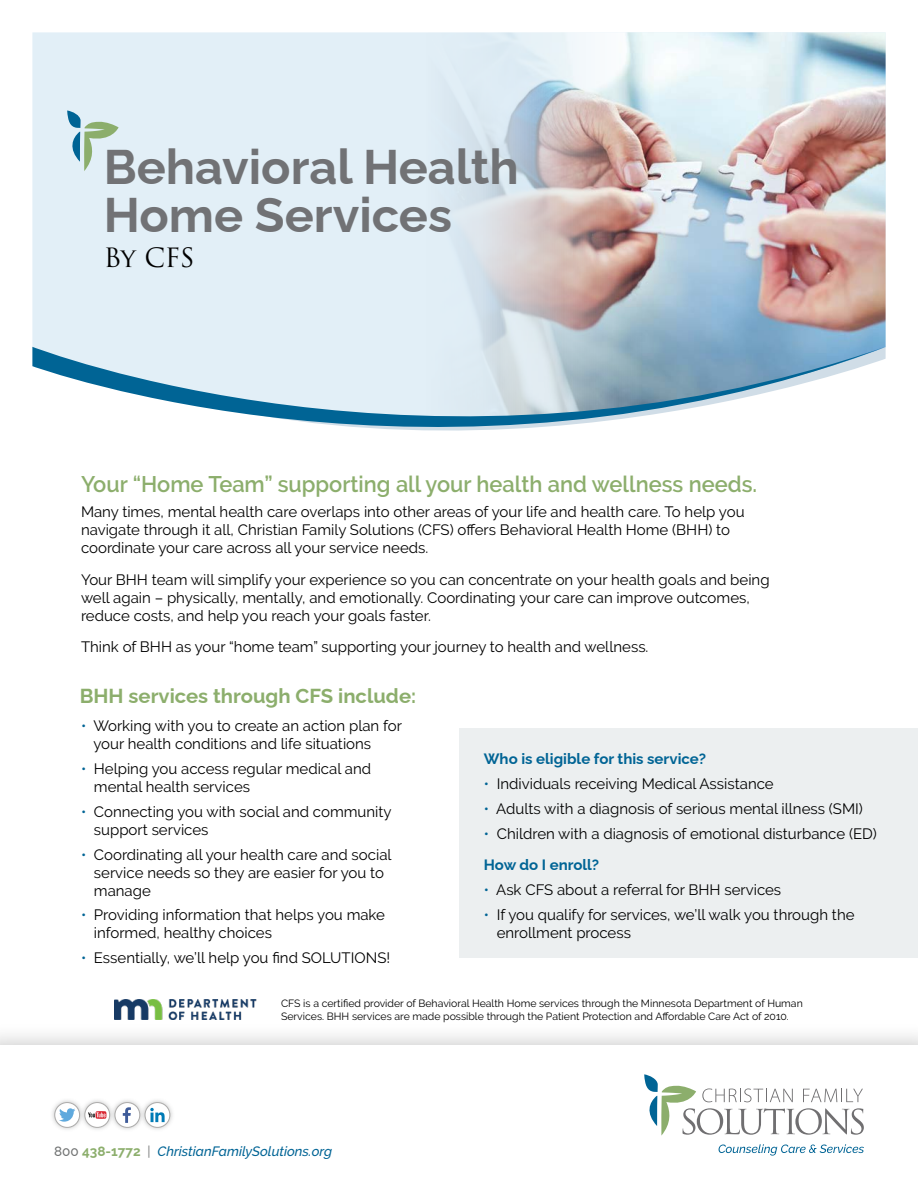
<style>
.page{position:relative;width:918px;height:1188px;background:#fff}
.page>*{position:absolute;margin:0;border:0;box-sizing:border-box;transform-origin:0 0}
.t1{font:700 48.6px/48px "Raleway";color:#717275}
.t2{font:25.95px "Trajan Pro 3";color:#000}
.t3{font:600 22.5px "Raleway";color:#8cae6c}
.t4{font:700 20.25px "Raleway";color:#8cae6c}
.t5{font:15px/18px "Raleway";color:#000}
.t6{font:700 15px "Raleway";color:#006495}
.t7{font:italic 500 13.5px "Raleway";color:#006495}
.t8{font:10.5px/12.6px "Raleway";color:#000}
.s1{color:#006495}
.s2{font-weight:700;color:#006495}
.s3{font-style:normal;color:#707272}
.s4{font-weight:700;font-style:normal;color:#8cae6c}
.s5{font-weight:400;font-style:normal;color:#707272}
</style>
<div class="page">
<div style="left:459px;top:728px;width:459px;height:230px;background:#eceff0"></div>
<div style="left:0;top:1022px;width:918px;height:166px;background:#000;opacity:.25"></div>
<div style="left:0;top:1045px;width:918px;height:143px;background:#fff"></div>
<div style="left:32px;top:32px;width:391px;height:315px;background:#e2eff7"></div>
<img style="left:423px;top:32px;width:463px;height:315px">
<svg style="left:644px;top:1074px;width:220px;height:62px"></svg>
<svg style="left:719px;top:1144px;width:145px;height:12px"></svg>
<div style="left:50px;top:1098px;width:35px;height:35px;background:#707272;opacity:.45"></div>
<div style="left:55px;top:1103px;width:25px;height:24px;background:#fff;border-radius:50%"></div>
<svg style="left:59px;top:1108px;width:16px;height:14px"></svg>
<div style="left:55px;top:1102px;width:25px;height:26px;border:1px solid #acabaa;border-radius:50%"></div>
<div style="left:80px;top:1098px;width:35px;height:35px;background:#707272;opacity:.45"></div>
<div style="left:85px;top:1103px;width:25px;height:24px;background:#fff;border-radius:50%"></div>
<svg style="left:88px;top:1111px;width:18px;height:8px"></svg>
<div style="left:85px;top:1102px;width:25px;height:26px;border:1px solid #acabaa;border-radius:50%"></div>
<div style="left:110px;top:1098px;width:35px;height:35px;background:#707272;opacity:.45"></div>
<div style="left:115px;top:1103px;width:25px;height:24px;background:#fff;border-radius:50%"></div>
<svg style="left:115px;top:1105px;width:16px;height:18px"></svg>
<div style="left:115px;top:1102px;width:25px;height:26px;border:1px solid #acabaa;border-radius:50%"></div>
<div style="left:140px;top:1098px;width:35px;height:35px;background:#707272;opacity:.45"></div>
<svg style="left:145px;top:1103px;width:25px;height:24px"></svg>
<svg style="left:150px;top:1108px;width:15px;height:14px"></svg>
<div style="left:145px;top:1102px;width:25px;height:26px;border:1px solid #acabaa;border-radius:50%"></div>
<svg style="left:32px;top:347px;width:854px;height:84px"></svg>
<svg style="left:67px;top:110px;width:52px;height:61px;background:#bbd5d3"></svg>
<img style="left:115px;top:1000px;width:142px;height:20px">
<h1 class="t1" style="left:104px;top:137px;width:417px">Behavioral Health<br>Home Services</h1>
<h2 class="t2" style="left:104px;top:240px;width:92px">By CFS</h2>
<h3 class="t3" style="left:81px;top:471px;width:678px">Your “Home Team” supporting all your health and wellness needs.</h3>
<p class="t5" style="left:81px;top:503px;width:665px">Many times, mental health care overlaps into other areas of your life and health care. To help you navigate through it all, Christian Family Solutions (CFS) offers Behavioral Health Home (BHH) to coordinate your care across all your service needs.</p>
<p class="t5" style="left:81px;top:570px;width:690px">Your BHH team will simplify your experience so you can concentrate on your health goals and being well again – physically, mentally, and emotionally. Coordinating your care can improve outcomes, reduce costs, and help you reach your goals faster.</p>
<p class="t5" style="left:81px;top:638px;width:569px">Think of BHH as your “home team” supporting your journey to health and wellness.</p>
<h3 class="t4" style="left:80px;top:680px;width:338px">BHH services through CFS include:</h3>
<p class="t5" style="left:93px;top:717px;width:310px;text-indent:-12px"><span class="s1">•</span> Working with you to create an action plan for your health conditions and life situations</p>
<p class="t5" style="left:94px;top:760px;width:279px;text-indent:-13px"><span class="s1">•</span> Helping you access regular medical and mental health services</p>
<p class="t5" style="left:94px;top:803px;width:299px;text-indent:-13px"><span class="s1">•</span> Connecting you with social and community support services</p>
<p class="t5" style="left:94px;top:845px;width:299px;text-indent:-13px"><span class="s1">•</span> Coordinating all your health care and social service needs so they are easier for you to manage</p>
<p class="t5" style="left:94px;top:906px;width:293px;text-indent:-13px"><span class="s1">•</span> Providing information that helps you make informed, healthy choices</p>
<p class="t5" style="left:81px;top:949px;width:311px"><span class="s1">•</span> Essentially, we’ll help you find SOLUTIONS!</p>
<p class="t6" style="left:484px;top:747px;width:224px">Who is eligible for this service?</p>
<p class="t5" style="left:484px;top:775px;width:291px"><span class="s1">•</span> Individuals receiving Medical Assistance</p>
<p class="t5" style="left:484px;top:800px;width:381px"><span class="s1">•</span> Adults with a diagnosis of serious mental illness (SMI)</p>
<p class="t5" style="left:484px;top:818px;width:394px;line-height:31.5px"><span class="s1">•</span> Children with a diagnosis of emotional disturbance (ED)<br><span class="s2">How do I enroll?</span></p>
<p class="t5" style="left:484px;top:881px;width:299px"><span class="s1">•</span> Ask CFS about a referral for BHH services</p>
<p class="t5" style="left:497px;top:905px;width:359px;text-indent:-13px"><span class="s1">•</span> If you qualify for services, we’ll walk you through the enrollment process</p>
<p class="t8" style="left:281px;top:997px;width:523px">CFS is a certified provider of Behavioral Health Home services through the Minnesota Department of Human<br>Services. BHH services are made possible through the Patient Protection and Affordable Care Act of 2010.</p>
<p class="t7" style="left:54px;top:1143px;width:280px"><span class="s3">800</span> <span class="s4">438-1772</span> <span class="s5">|</span> ChristianFamilySolutions.org</p>
</div>
